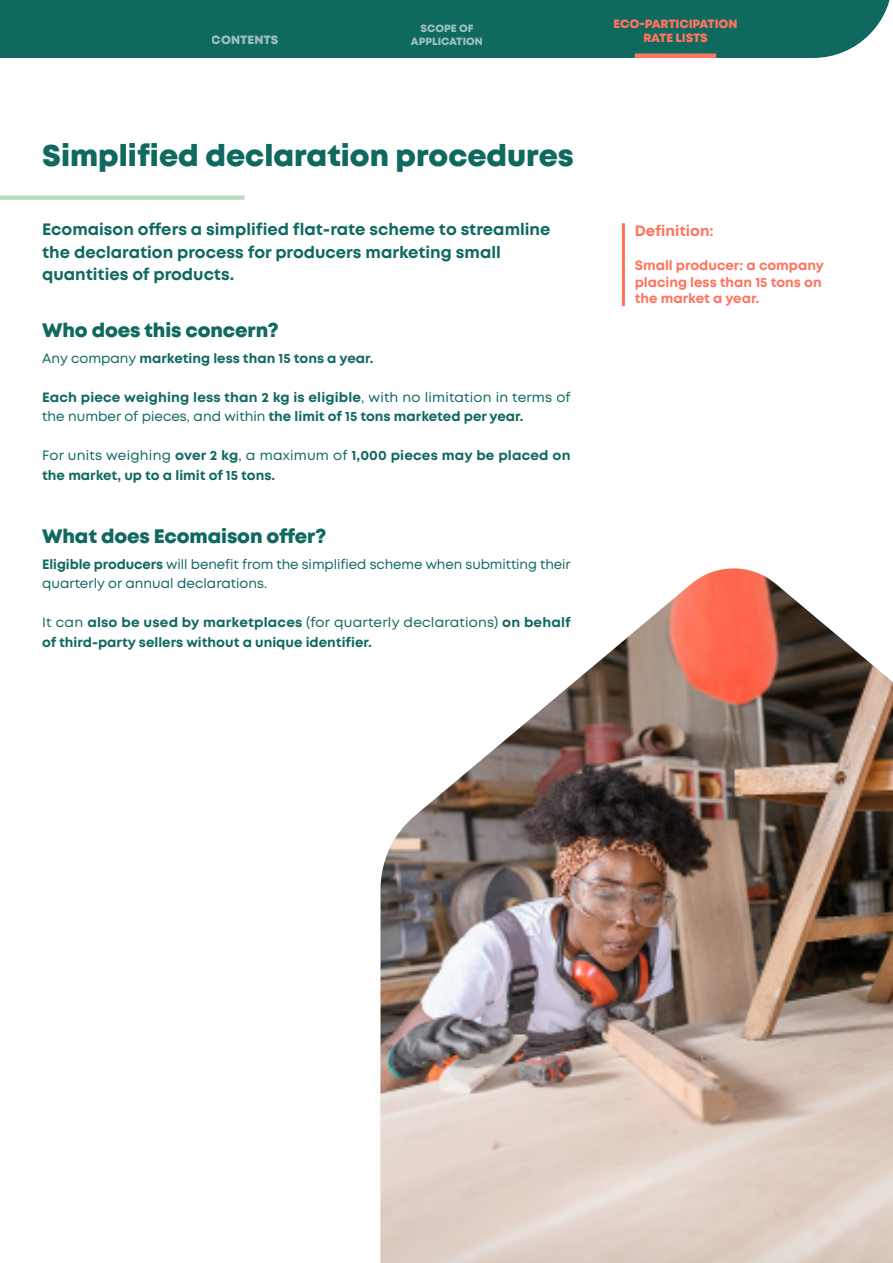
<style>
.page{position:relative;width:893px;height:1263px;background:#fff}
.page>*{position:absolute;margin:0;border:0;box-sizing:border-box;transform-origin:0 0}
.t1{font:800 30px "Mont";color:#0f695f}
.t2{font:800 19.5px "Mont";letter-spacing:-.005em;color:#0f695f}
.t3{font:700 16.5px/22.5px "Mont";color:#0f695f}
.t4{font:700 15px "Mont";color:#ff735f}
.t5{font:700 13.5px/19.5px "Mont";color:#0f695f}
.t6{font:13.5px/19.5px "Mont";letter-spacing:-.005em;color:#0f695f}
.t7{font:700 13.5px/16.2px "Mont";color:#ff735f}
.t8{font:800 12px/14.4px "Mont";letter-spacing:-.01em;color:#ff735f;text-align:center}
.t9{font:800 12px "Mont";color:#fff}
.t10{font:800 10.5px/12.6px "Mont";color:#fff;text-align:center}
.s1{font-weight:400}
.s2{font-weight:700}
</style>
<div class="page">
<div style="left:0;top:0;width:890px;height:58px;background:#0f695f"></div>
<div style="left:0;top:195px;width:244px;height:5px;background:#bcdcbc"></div>
<img style="left:381px;top:568px;width:512px;height:695px">
<div style="left:635px;top:53px;width:81px;height:5px;background:#ff735f"></div>
<hr style="left:622px;top:223px;width:3px;height:83px;background:#ff735f">
<p class="t9" style="left:212px;top:32px;width:68px">CONTENTS</p>
<p class="t10" style="left:411px;top:23px;width:74px">SCOPE OF<br>APPLICATION</p>
<h1 class="t1" style="left:42px;top:136px;width:533px">Simplified declaration procedures</h1>
<p class="t3" style="left:42px;top:218px;width:510px">Ecomaison offers a simplified flat-rate scheme to streamline the declaration process for producers marketing small quantities of products.</p>
<h2 class="t2" style="left:42px;top:317px;width:238px">Who does this concern?</h2>
<p class="t5" style="left:42px;top:348px;width:333px"><span class="s1">Any company</span> marketing less than 15 tons a year.</p>
<p class="t5" style="left:42px;top:387px;width:530px">Each piece weighing less than 2 kg is eligible<span class="s1">, with no limitation in terms of the number of pieces, and within</span> the limit of 15 tons marketed per year.</p>
<p class="t5" style="left:42px;top:446px;width:530px"><span class="s1">For units weighing</span> over 2 kg<span class="s1">, a maximum of</span> 1,000 pieces may be placed on the market, up to a limit of 15 tons.</p>
<h2 class="t2" style="left:42px;top:523px;width:286px">What does Ecomaison offer?</h2>
<p class="t6" style="left:42px;top:554px;width:530px"><span class="s2">Eligible producers</span> will benefit from the simplified scheme when submitting their quarterly or annual declarations.</p>
<p class="t5" style="left:42px;top:613px;width:530px"><span class="s1">It can</span> also be used by marketplaces <span class="s1">(for quarterly declarations)</span> on behalf of third-party sellers without a unique identifier.</p>
<p class="t8" style="left:613px;top:17px;width:126px">ECO-PARTICIPATION<br>RATE LISTS</p>
<p class="t4" style="left:635px;top:221px;width:81px">Definition:</p>
<p class="t7" style="left:635px;top:258px;width:191px">Small producer: a company placing less than 15 tons on the market a year.</p>
</div>
